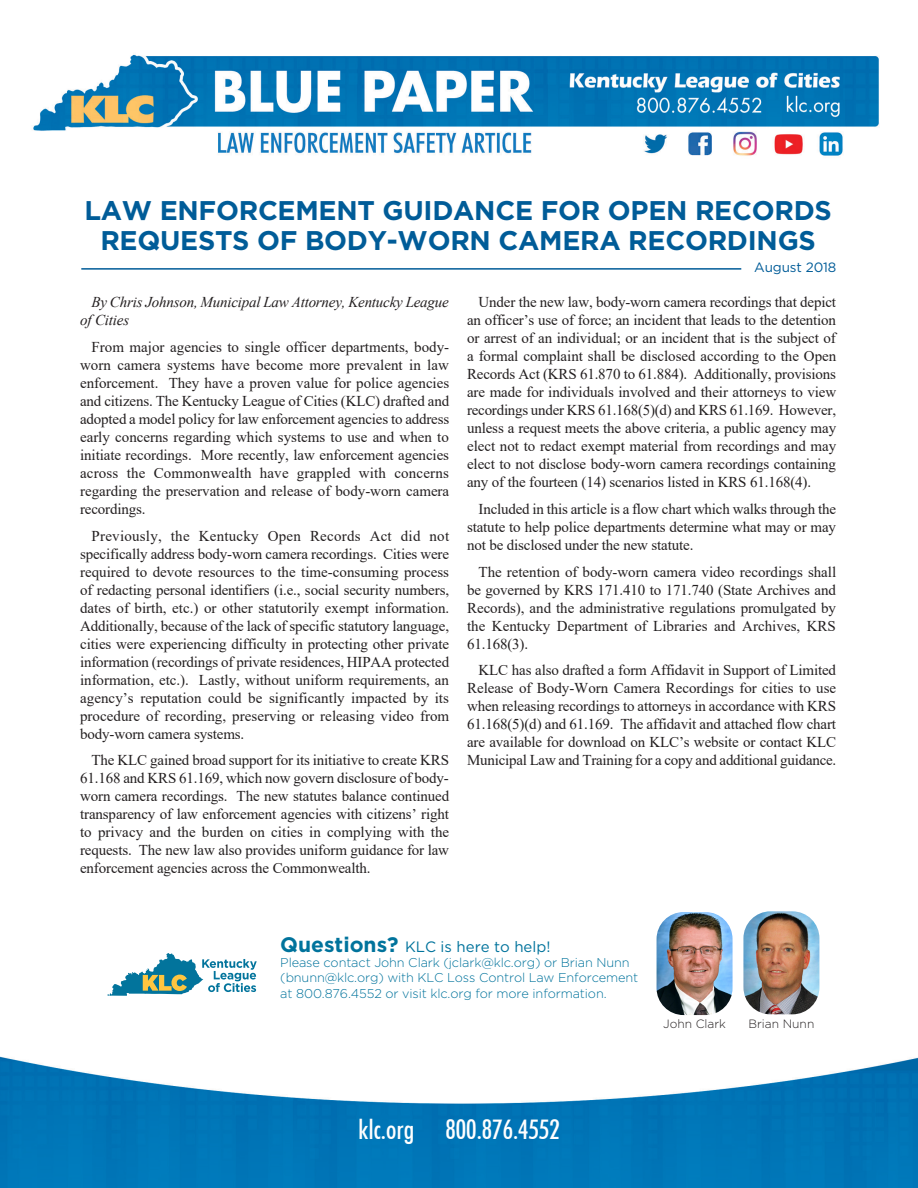
<style>
.page{position:relative;width:918px;height:1188px;background:#fff}
.page>*{position:absolute;margin:0;border:0;box-sizing:border-box;transform-origin:0 0}
.t1{font:700 27px/30px "Gotham";letter-spacing:-.01em;color:#005c98;text-align:center}
.t2{font:500 condensed 27px "Futura BT";color:#fff}
.KLC-D_body_10_12{font:15px/18px "Times New Roman";letter-spacing:-.01em;color:#231f20;text-align:justify}
.KLC-D_body_10_12-2{font:italic 15px/18px "Times New Roman";letter-spacing:-.015em;color:#231f20}
.t3{font:15px "Gotham";color:#00739c}
.t4{font:13.5px "Gotham";letter-spacing:-.01em;color:#005c98}
.t5{font:300 12.75px/15.3px "Gotham";letter-spacing:-.01em;color:#00739c}
.t6{font:300 12px "Gotham";color:#231f20}
.s1{font-weight:700;font-size:21px}
</style>
<div class="page">
<img style="left:0;top:1056px;width:918px;height:132px">
<hr style="left:81px;top:268px;width:660px;height:2px;background:#005c98">
<img style="left:33px;top:54px;width:846px;height:102px">
<svg style="left:107px;top:953px;width:150px;height:43px"></svg>
<img style="left:743px;top:911px;width:76px;height:103px">
<img style="left:657px;top:912px;width:76px;height:103px">
<p class="t1" style="left:84px;top:196px;width:749px">LAW ENFORCEMENT GUIDANCE FOR OPEN RECORDS<br>REQUESTS OF BODY-WORN CAMERA RECORDINGS</p>
<p class="t4" style="left:754px;top:259px;width:84px">August 2018</p>
<p class="KLC-D_body_10_12-2" style="left:80px;top:293px;width:370px;text-indent:11px">By Chris Johnson, Municipal Law Attorney, Kentucky League of Cities</p>
<p class="KLC-D_body_10_12" style="left:80px;top:337px;width:371px;text-indent:11px">From major agencies to single officer departments, body&shy;worn camera systems have become more prevalent in law enforcement. They have a proven value for police agencies and citizens. The Kentucky League of Cities (KLC) drafted and adopted a model policy for law enforcement agencies to address early concerns regarding which systems to use and when to initiate recordings. More recently, law enforcement agencies across the Commonwealth have grappled with concerns regarding the preservation and release of body-worn camera recordings.</p>
<p class="KLC-D_body_10_12" style="left:80px;top:526px;width:371px;text-indent:11px">Previously, the Kentucky Open Records Act did not specifically address body-worn camera recordings. Cities were required to devote resources to the time-consuming process of redacting personal identifiers (i.e., social security numbers, dates of birth, etc.) or other statutorily exempt information.<br>Additionally, because of the lack of specific statutory language, cities were experiencing difficulty in protecting other private information (recordings of private residences, HIPAA protected information, etc.). Lastly, without uniform requirements, an agency’s reputation could be significantly impacted by its procedure of recording, preserving or releasing video from body-worn camera systems.</p>
<p class="KLC-D_body_10_12" style="left:80px;top:751px;width:371px;text-indent:11px">The KLC gained broad support for its initiative to create KRS 61.168 and KRS 61.169, which now govern disclosure of body&shy;worn camera recordings. The new statutes balance continued transparency of law enforcement agencies with citizens’ right to privacy and the burden on cities in complying with the requests. The new law also provides uniform guidance for law enforcement agencies across the Commonwealth.</p>
<p class="KLC-D_body_10_12" style="left:467px;top:293px;width:371px;text-indent:11px">Under the new law, body-worn camera recordings that depict an officer’s use of force; an incident that leads to the detention or arrest of an individual; or an incident that is the subject of a formal complaint shall be disclosed according to the Open Records Act (KRS 61.870 to 61.884). Additionally, provisions are made for individuals involved and their attorneys to view recordings under KRS 61.168(5)(d) and KRS 61.169. However, unless a request meets the above criteria, a public agency may elect not to redact exempt material from recordings and may elect to not disclose body-worn camera recordings containing any of the fourteen (14) scenarios listed in KRS 61.168(4).</p>
<p class="KLC-D_body_10_12" style="left:467px;top:499px;width:371px;text-indent:11px">Included in this article is a flow chart which walks through the statute to help police departments determine what may or may not be disclosed under the new statute.</p>
<p class="KLC-D_body_10_12" style="left:467px;top:562px;width:371px;text-indent:11px">The retention of body-worn camera video recordings shall be governed by KRS 171.410 to 171.740 (State Archives and Records), and the administrative regulations promulgated by the Kentucky Department of Libraries and Archives, KRS 61.168(3).</p>
<p class="KLC-D_body_10_12" style="left:467px;top:661px;width:371px;text-indent:11px">KLC has also drafted a form Affidavit in Support of Limited Release of Body-Worn Camera Recordings for cities to use when releasing recordings to attorneys in accordance with KRS 61.168(5)(d) and 61.169. The affidavit and attached flow chart are available for download on KLC’s website or contact KLC Municipal Law and Training for a copy and additional guidance.</p>
<p class="t3" style="left:280px;top:937px;width:272px"><span class="s1">Questions?</span> KLC is here to help!</p>
<p class="t5" style="left:280px;top:955px;width:359px">Please contact John Clark (jclark@klc.org) or Brian Nunn (bnunn@klc.org) with KLC Loss Control Law Enforcement at 800.876.4552 or visit klc.org for more information.</p>
<p class="t6" style="left:663px;top:1017px;width:64px">John Clark</p>
<p class="t6" style="left:749px;top:1017px;width:67px">Brian Nunn</p>
<p class="t2" style="left:358px;top:1113px;width:203px">klc.org 800.876.4552</p>
</div>
